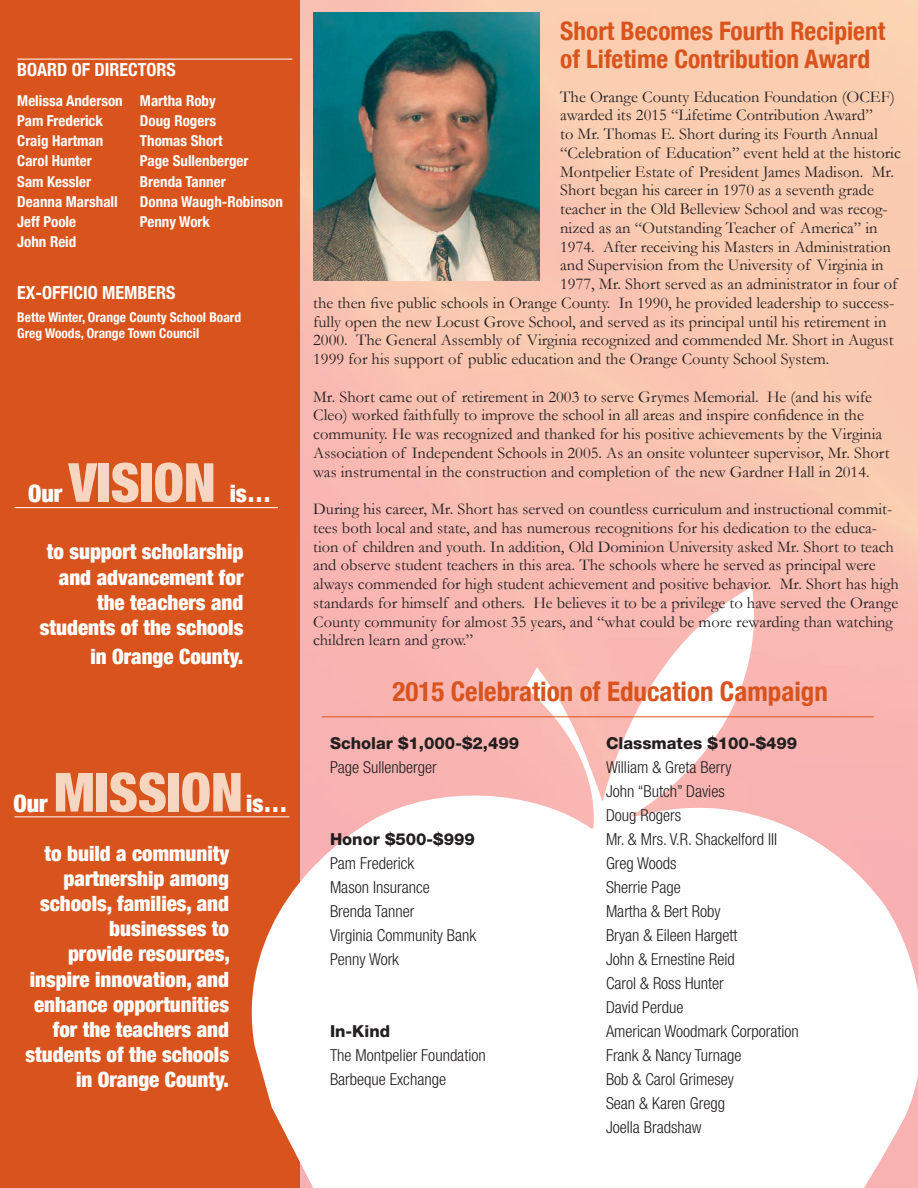
<style>
.page{position:relative;width:918px;height:1188px;background:#fff}
.page>*{position:absolute;margin:0;border:0;box-sizing:border-box;transform-origin:0 0}
.t1{font:900 condensed 54px "Helvetica Neue";color:#f7d6c1}
.t2{font:700 condensed 27px "Helvetica Neue";color:#d9531c}
.No_Spacing{font:700 condensed 25.5px/28.5px "Helvetica Neue";color:#d9531c}
.t3{font:900 condensed 24px "Helvetica Neue";color:#fff}
.t4{font:900 condensed 21px/25.2px "Helvetica Neue";color:#fff;text-align:right}
.No_Spacing-2{font:700 condensed 18px "Helvetica Neue";color:#fff}
.No_Spacing-3{font:16.5px/18.8px "Garamond";color:#231f20}
.No_Spacing-4{font:300 condensed 16.5px "Helvetica Neue LT Std";color:#231f20}
.No_Spacing-5{font:800 16.5px "Helvetica Neue LT Std";color:#231f20}
.No_Spacing-6{font:700 condensed 15px "Helvetica Neue";color:#fff}
.No_Spacing-7{font:700 condensed 13.5px "Helvetica Neue";color:#fff}
</style>
<div class="page">
<div style="left:0;top:0;width:300px;height:1188px;background:#d9531c"></div>
<svg style="left:238px;top:587px;width:680px;height:601px"></svg>
<hr style="left:17px;top:59px;width:275px;height:1px;background:#fff">
<hr style="left:14px;top:507px;width:264px;height:1px;background:#fff">
<hr style="left:14px;top:816px;width:275px;height:1px;background:#fff">
<img style="left:313px;top:12px;width:227px;height:269px">
<hr style="left:322px;top:717px;width:552px;height:1px;background:#d9531c">
<p class="No_Spacing-2" style="left:17px;top:58px;width:160px">BOARD OF DIRECTORS</p>
<p class="No_Spacing-6" style="left:17px;top:91px;width:107px">Melissa Anderson</p>
<p class="No_Spacing-6" style="left:140px;top:91px;width:77px">Martha Roby</p>
<p class="No_Spacing-6" style="left:17px;top:112px;width:87px">Pam Frederick</p>
<p class="No_Spacing-6" style="left:140px;top:112px;width:78px">Doug Rogers</p>
<p class="No_Spacing-6" style="left:17px;top:132px;width:88px">Craig Hartman</p>
<p class="No_Spacing-6" style="left:140px;top:132px;width:84px">Thomas Short</p>
<p class="No_Spacing-6" style="left:17px;top:152px;width:76px">Carol Hunter</p>
<p class="No_Spacing-6" style="left:140px;top:152px;width:110px">Page Sullenberger</p>
<p class="No_Spacing-6" style="left:17px;top:172px;width:75px">Sam Kessler</p>
<p class="No_Spacing-6" style="left:140px;top:172px;width:87px">Brenda Tanner</p>
<p class="No_Spacing-6" style="left:17px;top:193px;width:102px">Deanna Marshall</p>
<p class="No_Spacing-6" style="left:140px;top:193px;width:144px">Donna Waugh-Robinson</p>
<p class="No_Spacing-6" style="left:17px;top:213px;width:60px">Jeff Poole</p>
<p class="No_Spacing-6" style="left:140px;top:213px;width:72px">Penny Work</p>
<p class="No_Spacing-6" style="left:17px;top:233px;width:61px">John Reid</p>
<p class="No_Spacing-2" style="left:17px;top:282px;width:160px">EX-OFFICIO MEMBERS</p>
<p class="No_Spacing-7" style="left:17px;top:309px;width:225px">Bette Winter, Orange County School Board</p>
<p class="No_Spacing-7" style="left:17px;top:325px;width:183px">Greg Woods, Orange Town Council</p>
<p class="t1" style="left:69px;top:449px;width:149px">VISION</p>
<p class="t3" style="left:28px;top:479px;width:36px">Our</p>
<p class="t3" style="left:230px;top:479px;width:43px">is…</p>
<p class="t4" style="left:40px;top:539px;width:205px">to support scholarship and advancement for the teachers and students of the schools</p>
<p class="t4" style="left:90px;top:643px;width:155px">in Orange County.</p>
<p class="t3" style="left:13px;top:788px;width:36px">Our</p>
<p class="t1" style="left:54px;top:759px;width:190px">MISSION</p>
<p class="t3" style="left:246px;top:788px;width:43px">is…</p>
<p class="t4" style="left:26px;top:840px;width:206px">to build a community partnership among schools, families, and businesses to<br>provide resources, inspire innovation, and enhance opportunities for the teachers and students of the schools in Orange County.</p>
<p class="No_Spacing" style="left:560px;top:16px;width:327px">Short Becomes Fourth Recipient of Lifetime Contribution Award</p>
<p class="No_Spacing-3" style="left:560px;top:87px;width:336px">The Orange County Education Foundation (OCEF)</p>
<p class="No_Spacing-3" style="left:560px;top:106px;width:314px">awarded its 2015 “Lifetime Contribution Award”</p>
<p class="No_Spacing-3" style="left:560px;top:124px;width:319px">to Mr. Thomas E. Short during its Fourth Annual</p>
<p class="No_Spacing-3" style="left:560px;top:143px;width:342px">“Celebration of Education” event held at the historic</p>
<p class="No_Spacing-3" style="left:560px;top:162px;width:335px">Montpelier Estate of President James Madison. Mr.</p>
<p class="No_Spacing-3" style="left:560px;top:181px;width:315px">Short began his career in 1970 as a seventh grade</p>
<p class="No_Spacing-3" style="left:560px;top:199px;width:329px">teacher in the Old Belleview School and was recog-</p>
<p class="No_Spacing-3" style="left:560px;top:218px;width:319px">nized as an “Outstanding Teacher of America” in</p>
<p class="No_Spacing-3" style="left:560px;top:237px;width:332px">1974. After receiving his Masters in Administration</p>
<p class="No_Spacing-3" style="left:560px;top:256px;width:325px">and Supervision from the University of Virginia in</p>
<p class="No_Spacing-3" style="left:560px;top:274px;width:339px">1977, Mr. Short served as an administrator in four of</p>
<p class="No_Spacing-3" style="left:313px;top:293px;width:583px">the then five public schools in Orange County. In 1990, he provided leadership to success-</p>
<p class="No_Spacing-3" style="left:313px;top:312px;width:575px">fully open the new Locust Grove School, and served as its principal until his retirement in</p>
<p class="No_Spacing-3" style="left:313px;top:331px;width:582px">2000. The General Assembly of Virginia recognized and commended Mr. Short in August</p>
<p class="No_Spacing-3" style="left:313px;top:349px;width:518px">1999 for his support of public education and the Orange County School System.</p>
<p class="No_Spacing-3" style="left:313px;top:387px;width:578px">Mr. Short came out of retirement in 2003 to serve Grymes Memorial. He (and his wife Cleo) worked faithfully to improve the school in all areas and inspire confidence in the community. He was recognized and thanked for his positive achievements by the Virginia Association of Independent Schools in 2005. As an onsite volunteer supervisor, Mr. Short was instrumental in the construction and completion of the new Gardner Hall in 2014.</p>
<p class="No_Spacing-3" style="left:313px;top:499px;width:587px">During his career, Mr. Short has served on countless curriculum and instructional commit&shy;tees both local and state, and has numerous recognitions for his dedication to the educa&shy;tion of children and youth. In addition, Old Dominion University asked Mr. Short to teach and observe student teachers in this area. The schools where he served as principal were always commended for high student achievement and positive behavior. Mr. Short has high standards for himself and others. He believes it to be a privilege to have served the Orange County community for almost 35 years, and “what could be more rewarding than watching children learn and grow.”</p>
<p class="t2" style="left:392px;top:675px;width:437px">2015 Celebration of Education Campaign</p>
<p class="No_Spacing-5" style="left:330px;top:733px;width:191px">Scholar $1,000-$2,499</p>
<p class="No_Spacing-4" style="left:330px;top:757px;width:108px">Page Sullenberger</p>
<p class="No_Spacing-5" style="left:606px;top:733px;width:193px">Classmates $100-$499</p>
<p class="No_Spacing-4" style="left:606px;top:757px;width:127px">William &amp; Greta Berry</p>
<p class="No_Spacing-4" style="left:606px;top:781px;width:120px">John “Butch” Davies</p>
<p class="No_Spacing-4" style="left:606px;top:805px;width:77px">Doug Rogers</p>
<p class="No_Spacing-4" style="left:606px;top:829px;width:173px">Mr. &amp; Mrs. V.R. Shackelford III</p>
<p class="No_Spacing-4" style="left:606px;top:853px;width:72px">Greg Woods</p>
<p class="No_Spacing-4" style="left:606px;top:877px;width:76px">Sherrie Page</p>
<p class="No_Spacing-4" style="left:606px;top:901px;width:116px">Martha &amp; Bert Roby</p>
<p class="No_Spacing-4" style="left:606px;top:925px;width:133px">Bryan &amp; Eileen Hargett</p>
<p class="No_Spacing-4" style="left:606px;top:949px;width:130px">John &amp; Ernestine Reid</p>
<p class="No_Spacing-4" style="left:606px;top:973px;width:119px">Carol &amp; Ross Hunter</p>
<p class="No_Spacing-4" style="left:606px;top:997px;width:79px">David Perdue</p>
<p class="No_Spacing-4" style="left:606px;top:1021px;width:194px">American Woodmark Corporation</p>
<p class="No_Spacing-4" style="left:606px;top:1045px;width:137px">Frank &amp; Nancy Turnage</p>
<p class="No_Spacing-4" style="left:606px;top:1069px;width:129px">Bob &amp; Carol Grimesey</p>
<p class="No_Spacing-4" style="left:606px;top:1093px;width:121px">Sean &amp; Karen Gregg</p>
<p class="No_Spacing-4" style="left:606px;top:1117px;width:97px">Joella Bradshaw</p>
<p class="No_Spacing-5" style="left:330px;top:829px;width:146px">Honor $500-$999</p>
<p class="No_Spacing-4" style="left:330px;top:853px;width:86px">Pam Frederick</p>
<p class="No_Spacing-4" style="left:330px;top:877px;width:101px">Mason Insurance</p>
<p class="No_Spacing-4" style="left:330px;top:901px;width:86px">Brenda Tanner</p>
<p class="No_Spacing-4" style="left:330px;top:925px;width:148px">Virginia Community Bank</p>
<p class="No_Spacing-4" style="left:330px;top:949px;width:71px">Penny Work</p>
<p class="No_Spacing-5" style="left:330px;top:1021px;width:62px">In-Kind</p>
<p class="No_Spacing-4" style="left:330px;top:1045px;width:157px">The Montpelier Foundation</p>
<p class="No_Spacing-4" style="left:330px;top:1069px;width:118px">Barbeque Exchange</p>
</div>
